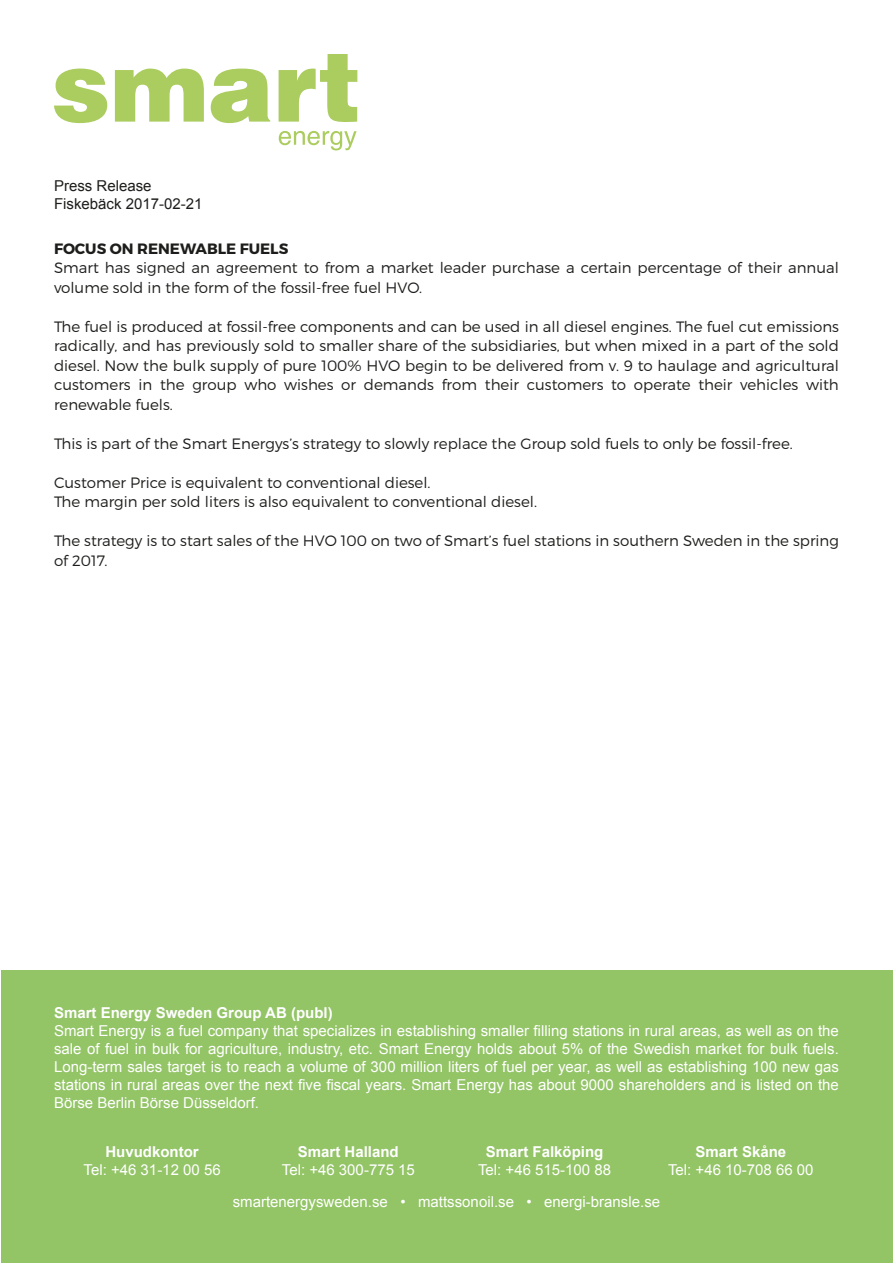
<style>
.page{position:relative;width:893px;height:1263px;background:#fff}
.page>*{position:absolute;margin:0;border:0;box-sizing:border-box;transform-origin:0 0}
.t1{font:300 15px/19.5px "Montserrat";color:#1d1d1b}
.t2{font:15px/18px "Arial";color:#fff;text-align:justify}
.t3{font:700 15px "Arial";color:#fff}
.t4{font:15px "Arial";color:#1d1d1b}
.t5{font:700 15px "Montserrat";color:#1d1d1b}
</style>
<div class="page">
<div style="left:1px;top:970px;width:891px;height:292px;background:#93c466"></div>
<svg style="left:54px;top:69px;width:53px;height:54px"></svg>
<svg style="left:115px;top:69px;width:89px;height:53px"></svg>
<svg style="left:211px;top:69px;width:59px;height:54px"></svg>
<svg style="left:279px;top:54px;width:78px;height:68px"></svg>
<svg style="left:279px;top:131px;width:78px;height:19px"></svg>
<p class="t4" style="left:54px;top:176px;width:99px">Press Release</p>
<p class="t4" style="left:54px;top:194px;width:150px">Fiskebäck 2017-02-21</p>
<p class="t5" style="left:54px;top:239px;width:236px">FOCUS ON RENEWABLE FUELS</p>
<p class="t1" style="left:54px;top:258px;width:786px">Smart has signed an agreement to from a market leader purchase a certain percentage of their annual volume sold in the form of the fossil-free fuel HVO.</p>
<p class="t1" style="left:54px;top:317px;width:786px;text-align:justify">The fuel is produced at fossil-free components and can be used in all diesel engines. The fuel cut emissions radically, and has previously sold to smaller share of the subsidiaries, but when mixed in a part of the sold diesel. Now the bulk supply of pure 100% HVO begin to be delivered from v. 9 to haulage and agricultural customers in the group who wishes or demands from their customers to operate their vehicles with renewable fuels.</p>
<p class="t1" style="left:54px;top:434px;width:740px">This is part of the Smart Energys’s strategy to slowly replace the Group sold fuels to only be fossil-free.</p>
<p class="t1" style="left:54px;top:473px;width:378px">Customer Price is equivalent to conventional diesel.</p>
<p class="t1" style="left:54px;top:492px;width:484px">The margin per sold liters is also equivalent to conventional diesel.</p>
<p class="t1" style="left:54px;top:531px;width:786px">The strategy is to start sales of the HVO 100 on two of Smart’s fuel stations in southern Sweden in the spring of 2017.</p>
<p class="t3" style="left:54px;top:1002px;width:280px">Smart Energy Sweden Group AB (publ)</p>
<p class="t2" style="left:54px;top:1022px;width:786px">Smart Energy is a fuel company that specializes in establishing smaller filling stations in rural areas, as well as on the sale of fuel in bulk for agriculture, industry, etc. Smart Energy holds about 5% of the Swedish market for bulk fuels.<br>Long-term sales target is to reach a volume of 300 million liters of fuel per year, as well as establishing 100 new gas stations in rural areas over the next five fiscal years. Smart Energy has about 9000 shareholders and is listed on the Börse Berlin Börse Düsseldorf.</p>
<p class="t3" style="left:105px;top:1142px;width:95px">Huvudkontor</p>
<p class="t2" style="left:84px;top:1161px;width:139px">Tel: +46 31-12 00 56</p>
<p class="t2" style="left:233px;top:1193px;width:429px">smartenergysweden.se • mattssonoil.se • energi-bransle.se</p>
<p class="t3" style="left:695px;top:1142px;width:92px">Smart Skåne</p>
<p class="t2" style="left:668px;top:1161px;width:147px">Tel: +46 10-708 66 00</p>
<p class="t3" style="left:298px;top:1142px;width:102px">Smart Halland</p>
<p class="t2" style="left:282px;top:1161px;width:135px">Tel: +46 300-775 15</p>
<p class="t3" style="left:486px;top:1142px;width:119px">Smart Falköping</p>
<p class="t2" style="left:478px;top:1161px;width:135px">Tel: +46 515-100 88</p>
</div>
